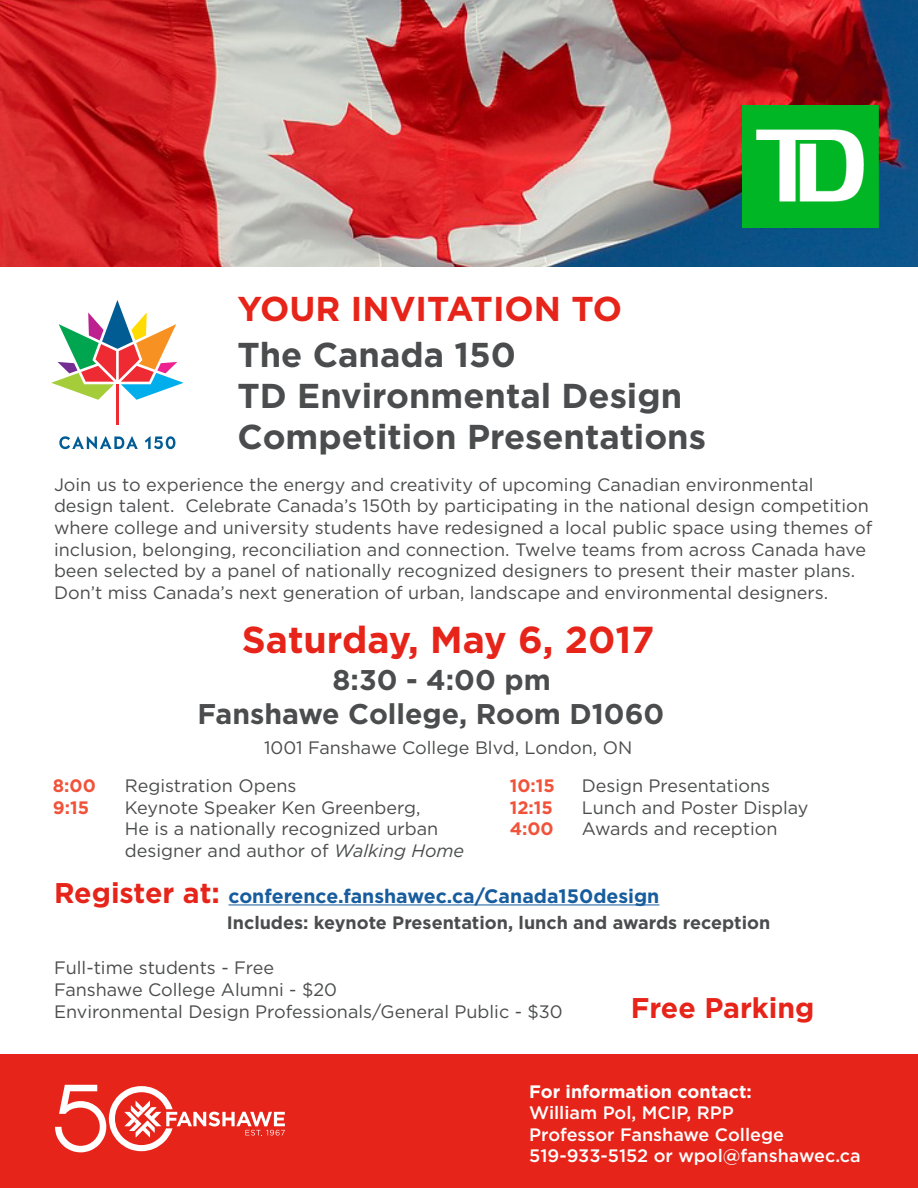
<style>
.page{position:relative;width:918px;height:1188px;background:#fff}
.page>*{position:absolute;margin:0;border:0;box-sizing:border-box;transform-origin:0 0}
.t1{font:700 37.5px "Gotham";color:#e72419}
.t2{font:700 34.5px "Gotham";color:#4b4c4d}
.t3{font:700 34.5px "Gotham";color:#e72419}
.t4{font:700 28.5px "Gotham";color:#4b4c4d}
.t5{font:700 28.5px "Gotham";color:#e72419}
.t6{font:700 19.5px "Gotham";color:#175d9e}
.t7{font:18px/21.6px "Gotham";color:#4b4c4d}
.t8{font:500 18px "Gotham";color:#fff}
.t9{font:700 18px "Gotham";color:#4b4c4d}
.t10{font:700 18px "Gotham";color:#fff}
.t11{font:700 18px "Gotham";color:#f1533a}
.s1{font-style:italic}
.s2{font-size:28.5px;color:#e72419}
</style>
<div class="page">
<img style="left:0;top:0;width:918px;height:266px">
<div style="left:0;top:1055px;width:918px;height:133px;background:#e72419"></div>
<svg style="left:55px;top:1085px;width:230px;height:67px"></svg>
<svg style="left:51px;top:300px;width:133px;height:100px"></svg>
<hr style="left:116px;top:384px;width:3px;height:41px;background:#ee2a33">
<svg style="left:59px;top:436px;width:79px;height:13px"></svg>
<svg style="left:145px;top:436px;width:30px;height:13px"></svg>
<img style="left:742px;top:106px;width:137px;height:121px">
<hr style="left:229px;top:904px;width:430px;height:1px;background:#175d9e">
<p class="t3" style="left:238px;top:286px;width:386px">YOUR INVITATION TO</p>
<p class="t2" style="left:238px;top:332px;width:280px">The Canada 150</p>
<p class="t2" style="left:238px;top:373px;width:446px">TD Environmental Design</p>
<p class="t2" style="left:238px;top:414px;width:470px">Competition Presentations</p>
<p class="t7" style="left:54px;top:473px;width:820px">Join us to experience the energy and creativity of upcoming Canadian environmental design talent. Celebrate Canada’s 150th by participating in the national design competition where college and university students have redesigned a local public space using themes of inclusion, belonging, reconciliation and connection. Twelve teams from across Canada have been selected by a panel of nationally recognized designers to present their master plans.<br>Don’t miss Canada’s next generation of urban, landscape and environmental designers.</p>
<p class="t1" style="left:242px;top:615px;width:414px">Saturday, May 6, 2017</p>
<p class="t4" style="left:333px;top:661px;width:220px">8:30 - 4:00 pm</p>
<p class="t4" style="left:197px;top:695px;width:468px">Fanshawe College, Room D1060</p>
<p class="t7" style="left:264px;top:736px;width:370px">1001 Fanshawe College Blvd, London, ON</p>
<p class="t11" style="left:510px;top:774px;width:46px">10:15</p>
<p class="t7" style="left:582px;top:774px;width:190px">Design Presentations</p>
<p class="t11" style="left:510px;top:795px;width:45px">12:15</p>
<p class="t7" style="left:582px;top:796px;width:228px">Lunch and Poster Display</p>
<p class="t11" style="left:510px;top:817px;width:46px">4:00</p>
<p class="t7" style="left:582px;top:818px;width:197px">Awards and reception</p>
<p class="t11" style="left:53px;top:774px;width:44px">8:00</p>
<p class="t7" style="left:125px;top:774px;width:173px">Registration Opens</p>
<p class="t11" style="left:53px;top:795px;width:38px">9:15</p>
<p class="t7" style="left:125px;top:796px;width:297px">Keynote Speaker Ken Greenberg,</p>
<p class="t7" style="left:125px;top:818px;width:341px">He is a nationally recognized urban designer and author of <span class="s1">Walking Home</span></p>
<p class="t6" style="left:54px;top:883px;width:607px"><span class="s2">Register at:</span> conference.fanshawec.ca/Canada150design</p>
<p class="t9" style="left:227px;top:911px;width:545px">Includes: keynote Presentation, lunch and awards reception</p>
<p class="t7" style="left:54px;top:957px;width:222px">Full-time students - Free</p>
<p class="t7" style="left:54px;top:978px;width:285px">Fanshawe College Alumni - $20</p>
<p class="t7" style="left:54px;top:1000px;width:510px">Environmental Design Professionals/General Public - $30</p>
<p class="t5" style="left:631px;top:989px;width:185px">Free Parking</p>
<p class="t10" style="left:529px;top:1079px;width:224px">For information contact:</p>
<p class="t8" style="left:529px;top:1101px;width:206px">William Pol, MCIP, RPP</p>
<p class="t8" style="left:529px;top:1123px;width:256px">Professor Fanshawe College</p>
<p class="t8" style="left:529px;top:1144px;width:333px">519-933-5152 or wpol@fanshawec.ca</p>
</div>
